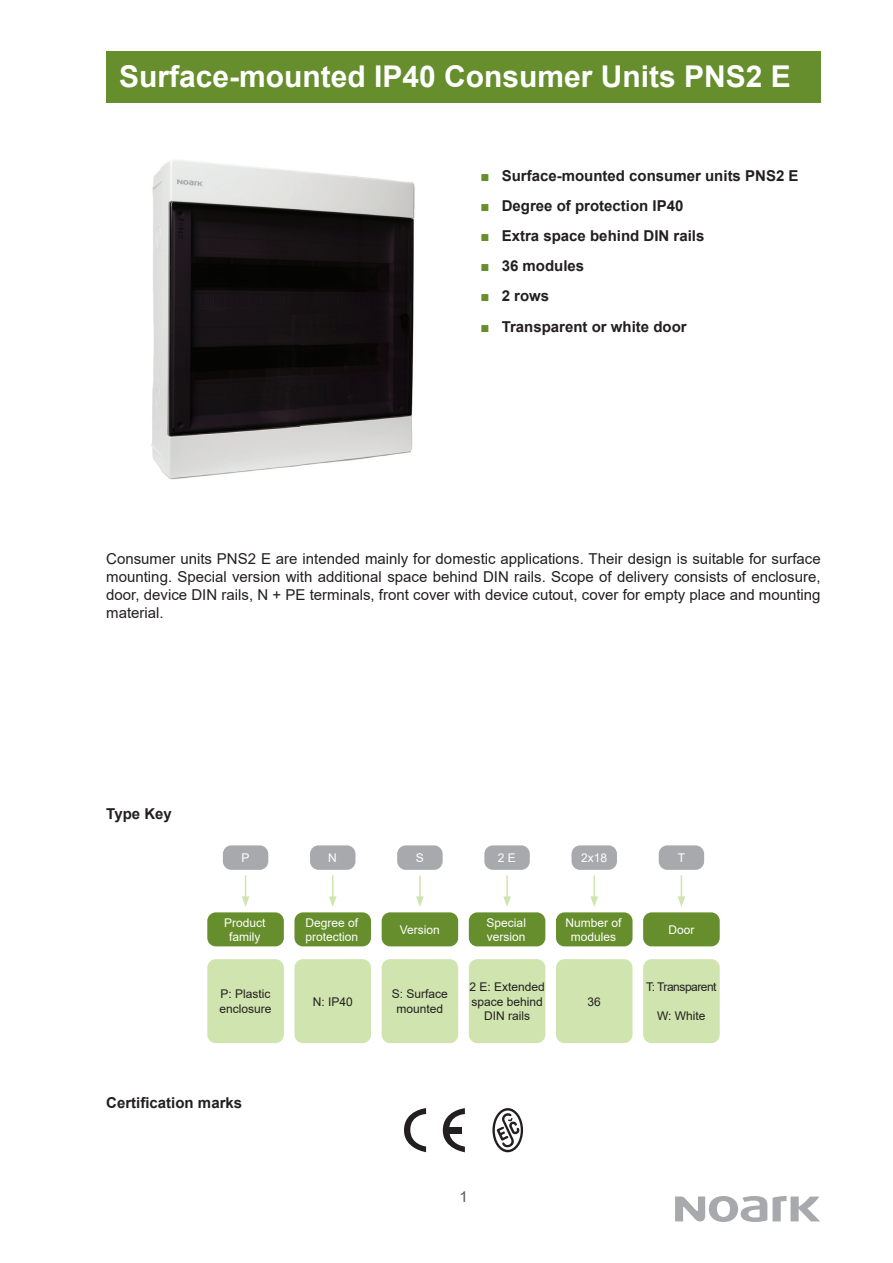
<style>
.page{position:relative;width:893px;height:1263px;background:#fff}
.page>*{position:absolute;margin:0;border:0;box-sizing:border-box;transform-origin:0 0}
.t1{font:700 30px "Arial";color:#fff}
.t2{font:15px/18px "Arial";color:#231f20;text-align:justify}
.t3{font:700 15px "Arial";color:#231f20}
.t4{font:15px "Arial";color:#57585a}
.t5{font:12px/14.4px "Arial";color:#fff;text-align:center}
.t6{font:12px/14.4px "Arial";color:#231f20;text-align:center}
.t7{font:12px "Arial";letter-spacing:-.04em;color:#231f20}
.s1{color:#668e2c}
</style>
<div class="page">
<svg style="left:675px;top:1196px;width:145px;height:26px"></svg>
<div style="left:106px;top:51px;width:715px;height:51px;background:#668e2c"></div>
<img style="left:151px;top:160px;width:264px;height:320px">
<svg style="left:492px;top:1108px;width:31px;height:44px"></svg>
<svg style="left:404px;top:1108px;width:22px;height:44px"></svg>
<svg style="left:443px;top:1108px;width:22px;height:44px"></svg>
<div style="left:447px;top:1127px;width:15px;height:6px;background:#231f20"></div>
<div style="left:223px;top:845px;width:45px;height:25px;background:#a8a9ad;border-radius:9px"></div>
<div style="left:207px;top:912px;width:77px;height:34px;background:#668e2c;border-radius:9px"></div>
<div style="left:207px;top:959px;width:77px;height:84px;background:#cfe4ae;border-radius:9px"></div>
<svg style="left:242px;top:875px;width:7px;height:32px"></svg>
<div style="left:310px;top:845px;width:45px;height:25px;background:#a8a9ad;border-radius:9px"></div>
<div style="left:294px;top:912px;width:77px;height:34px;background:#668e2c;border-radius:9px"></div>
<div style="left:294px;top:959px;width:77px;height:84px;background:#cfe4ae;border-radius:9px"></div>
<svg style="left:329px;top:875px;width:8px;height:32px"></svg>
<div style="left:572px;top:845px;width:45px;height:25px;background:#a8a9ad;border-radius:9px"></div>
<div style="left:556px;top:912px;width:76px;height:34px;background:#668e2c;border-radius:9px"></div>
<div style="left:556px;top:959px;width:76px;height:84px;background:#cfe4ae;border-radius:9px"></div>
<hr style="left:593px;top:875px;width:2px;height:24px;background:#cfe4ae">
<svg style="left:590px;top:896px;width:8px;height:11px"></svg>
<div style="left:659px;top:845px;width:45px;height:25px;background:#a8a9ad;border-radius:9px"></div>
<div style="left:643px;top:912px;width:77px;height:34px;background:#668e2c;border-radius:9px"></div>
<div style="left:643px;top:959px;width:77px;height:84px;background:#cfe4ae;border-radius:9px"></div>
<svg style="left:678px;top:875px;width:7px;height:32px"></svg>
<div style="left:397px;top:845px;width:46px;height:25px;background:#a8a9ad;border-radius:9px"></div>
<div style="left:382px;top:912px;width:76px;height:34px;background:#668e2c;border-radius:9px"></div>
<div style="left:382px;top:959px;width:76px;height:84px;background:#cfe4ae;border-radius:9px"></div>
<hr style="left:419px;top:875px;width:2px;height:24px;background:#cfe4ae">
<svg style="left:416px;top:896px;width:8px;height:11px"></svg>
<div style="left:484px;top:845px;width:46px;height:25px;background:#a8a9ad;border-radius:9px"></div>
<div style="left:469px;top:912px;width:76px;height:34px;background:#668e2c;border-radius:9px"></div>
<div style="left:469px;top:959px;width:76px;height:84px;background:#cfe4ae;border-radius:9px"></div>
<hr style="left:506px;top:875px;width:2px;height:24px;background:#cfe4ae">
<svg style="left:503px;top:896px;width:8px;height:11px"></svg>
<h1 class="t1" style="left:119px;top:56px;width:673px">Surface-mounted IP40 Consumer Units PNS2 E</h1>
<p class="t3" style="left:480px;top:165px;width:319px"><span class="s1">■</span> Surface-mounted consumer units PNS2 E</p>
<p class="t3" style="left:480px;top:195px;width:204px"><span class="s1">■</span> Degree of protection IP40</p>
<p class="t3" style="left:480px;top:225px;width:225px"><span class="s1">■</span> Extra space behind DIN rails</p>
<p class="t3" style="left:480px;top:255px;width:105px"><span class="s1">■</span> 36 modules</p>
<p class="t3" style="left:480px;top:286px;width:70px"><span class="s1">■</span> 2 rows</p>
<p class="t3" style="left:480px;top:316px;width:208px"><span class="s1">■</span> Transparent or white door</p>
<p class="t2" style="left:106px;top:549px;width:716px">Consumer units PNS2 E are intended mainly for domestic applications. Their design is suitable for surface mounting. Special version with additional space behind DIN rails. Scope of delivery consists of enclosure, door, device DIN rails, N + PE terminals, front cover with device cutout, cover for empty place and mounting material.</p>
<p class="t3" style="left:106px;top:803px;width:67px">Type Key</p>
<p class="t5" style="left:241px;top:850px;width:10px">P</p>
<p class="t5" style="left:224px;top:915px;width:43px">Product family</p>
<p class="t6" style="left:220px;top:987px;width:54px;text-align:left">P: Plastic enclosure</p>
<p class="t3" style="left:106px;top:1092px;width:137px">Certification marks</p>
<p class="t5" style="left:328px;top:850px;width:10px">N</p>
<p class="t5" style="left:416px;top:850px;width:10px">S</p>
<p class="t5" style="left:498px;top:850px;width:20px">2 E</p>
<p class="t5" style="left:581px;top:850px;width:28px">2x18</p>
<p class="t5" style="left:678px;top:850px;width:9px">T</p>
<p class="t5" style="left:306px;top:915px;width:54px;text-align:left">Degree of protection</p>
<p class="t5" style="left:400px;top:922px;width:42px">Version</p>
<p class="t5" style="left:487px;top:915px;width:41px;text-align:left">Special version</p>
<p class="t5" style="left:565px;top:915px;width:58px">Number of modules</p>
<p class="t5" style="left:668px;top:922px;width:28px">Door</p>
<p class="t6" style="left:313px;top:994px;width:42px">N: IP40</p>
<p class="t6" style="left:392px;top:987px;width:58px">S: Surface mounted</p>
<p class="t6" style="left:469px;top:980px;width:77px">2 E: Extended space behind<br>DIN rails</p>
<p class="t6" style="left:588px;top:994px;width:15px">36</p>
<p class="t7" style="left:646px;top:979px;width:72px">T: Transparent</p>
<p class="t6" style="left:657px;top:1008px;width:50px">W: White</p>
<p class="t4" style="left:459px;top:1186px;width:10px">1</p>
</div>
